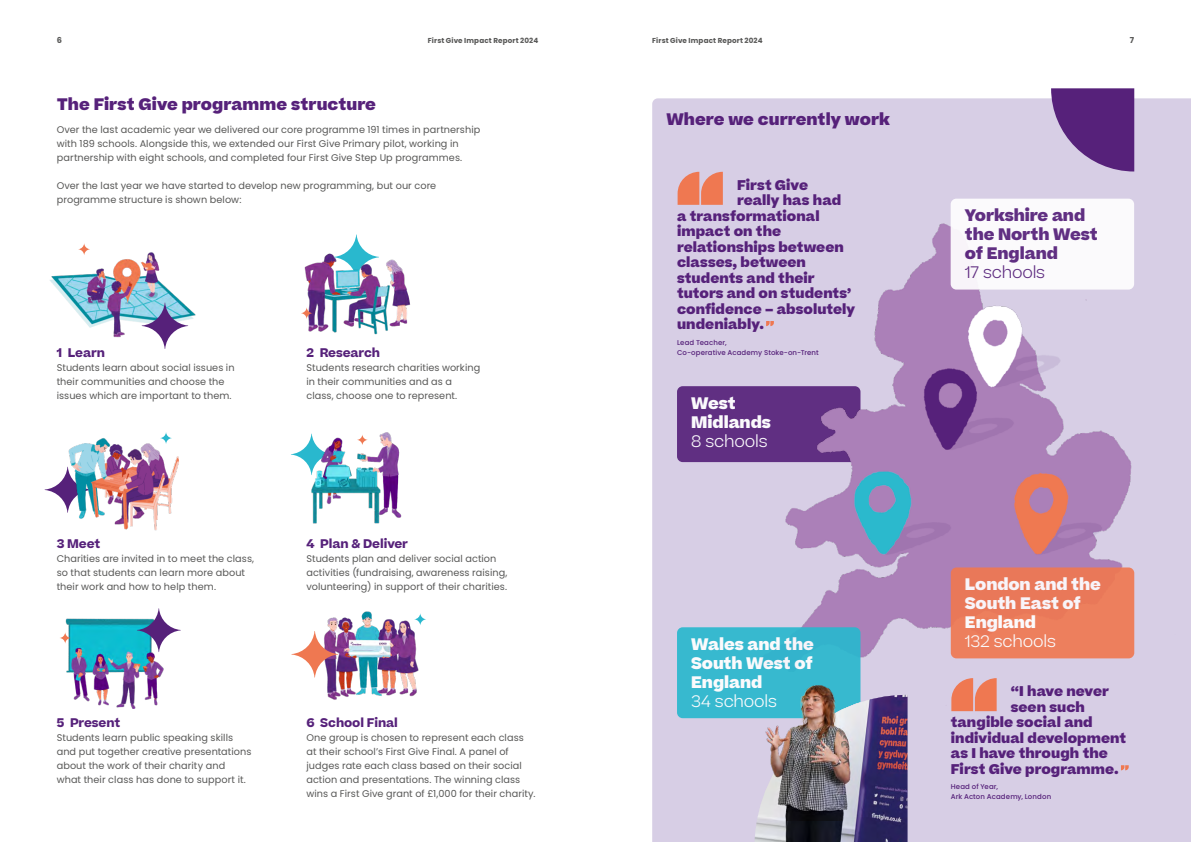
<style>
.page{position:relative;width:1191px;height:842px;background:#fff}
.page>*{position:absolute;margin:0;border:0;box-sizing:border-box;transform-origin:0 0}
.t1{font:800 16px/19px "Beatrice";color:#56217a}
.t2{font:800 16px/19px "Beatrice";letter-spacing:-.005em;color:#fff}
.t3{font:300 16px "Beatrice";letter-spacing:-.01em;color:#fff}
.t4{font:300 16px "Beatrice";letter-spacing:-.01em;color:#56217a}
.t5{font:800 13.5px "Beatrice";letter-spacing:.005em;color:#56217a}
.t6{font:800 13.5px "Beatrice";letter-spacing:-.015em;color:#56217a}
.t7{font:700 12px "Beatrice";letter-spacing:-.01em;color:#56217a}
.t8{font:9.7px/14px "Poppins";letter-spacing:.005em;color:#575756}
.t9{font:700 8.2px "Poppins";color:#575756}
.t10{font:700 7.2px "Poppins";letter-spacing:.02em;color:#575756}
.t11{font:500 7px/10px "Poppins";letter-spacing:.015em;color:#56217a}
</style>
<div class="page">
<div style="left:652px;top:98px;width:539px;height:744px;background:#d7cee5"></div>
<div style="left:677px;top:386px;width:183px;height:76px;background:#602f82;border-radius:6px"></div>
<img style="left:712px;top:179px;width:463px;height:529px">
<img style="left:50px;top:252px;width:146px;height:86px">
<svg style="left:142px;top:303px;width:46px;height:46px"></svg>
<svg style="left:78px;top:243px;width:12px;height:12px"></svg>
<img style="left:327px;top:611px;width:92px;height:89px">
<svg style="left:291px;top:631px;width:47px;height:47px"></svg>
<svg style="left:414px;top:613px;width:12px;height:12px"></svg>
<img style="left:65px;top:618px;width:99px;height:90px">
<svg style="left:137px;top:608px;width:44px;height:44px"></svg>
<svg style="left:60px;top:632px;width:11px;height:11px"></svg>
<svg style="left:291px;top:452px;width:7px;height:5px"></svg>
<img style="left:298px;top:432px;width:104px;height:92px">
<svg style="left:357px;top:435px;width:10px;height:10px"></svg>
<svg style="left:45px;top:488px;width:6px;height:4px"></svg>
<img style="left:51px;top:438px;width:128px;height:93px">
<svg style="left:160px;top:432px;width:12px;height:12px"></svg>
<svg style="left:354px;top:234px;width:5px;height:8px"></svg>
<img style="left:304px;top:242px;width:107px;height:93px">
<svg style="left:301px;top:307px;width:11px;height:12px"></svg>
<div style="left:950px;top:567px;width:184px;height:91px;background:#ed7f5d;border-radius:6px"></div>
<div style="left:950px;top:199px;width:184px;height:91px;background:#fff;border-radius:6px"></div>
<div style="left:677px;top:627px;width:183px;height:91px;background:#37b9cf;border-radius:6px"></div>
<svg style="left:1051px;top:88px;width:83px;height:83px;background:#714691"></svg>
<img style="left:754px;top:695px;width:153px;height:147px">
<img style="left:751px;top:673px;width:133px;height:147px">
<svg style="left:766px;top:321px;width:8px;height:5px"></svg>
<svg style="left:677px;top:172px;width:46px;height:33px;background:#ea886c"></svg>
<svg style="left:1121px;top:765px;width:7px;height:5px"></svg>
<svg style="left:951px;top:678px;width:45px;height:33px"></svg>
<p class="t9" style="left:57px;top:35px;width:7px">6</p>
<p class="t10" style="left:428px;top:36px;width:112px">First Give Impact Report 2024</p>
<p class="t10" style="left:652px;top:36px;width:112px">First Give Impact Report 2024</p>
<p class="t9" style="left:1129px;top:35px;width:6px">7</p>
<h1 class="t1" style="left:57px;top:95px;width:321px">The First Give programme structure</h1>
<p class="t8" style="left:57px;top:122px;width:425px">Over the last academic year we delivered our core programme 191 times in partnership with 189 schools. Alongside this, we extended our First Give Primary pilot, working in partnership with eight schools, and completed four First Give Step Up programmes.</p>
<p class="t8" style="left:57px;top:179px;width:381px">Over the last year we have started to develop new programming, but our core programme structure is shown below:</p>
<p class="t7" style="left:57px;top:345px;width:50px">1 Learn</p>
<p class="t8" style="left:57px;top:361px;width:179px">Students learn about social issues in their communities and choose the issues which are important to them.</p>
<p class="t7" style="left:306px;top:345px;width:75px">2 Research</p>
<p class="t8" style="left:306px;top:361px;width:175px">Students research charities working in their communities and as a class, choose one to represent.</p>
<p class="t7" style="left:57px;top:535px;width:45px">3 Meet</p>
<p class="t8" style="left:57px;top:551px;width:199px">Charities are invited in to meet the class, so that students can learn more about their work and how to help them.</p>
<p class="t7" style="left:57px;top:714px;width:65px">5 Present</p>
<p class="t8" style="left:57px;top:731px;width:196px">Students learn public speaking skills and put together creative presentations about the work of their charity and what their class has done to support it.</p>
<p class="t7" style="left:306px;top:535px;width:103px">4 Plan &amp; Deliver</p>
<p class="t8" style="left:306px;top:551px;width:202px">Students plan and deliver social action activities (fundraising, awareness raising, volunteering) in support of their charities.</p>
<p class="t7" style="left:306px;top:714px;width:93px">6 School Final</p>
<p class="t8" style="left:306px;top:731px;width:230px">One group is chosen to represent each class at their school’s First Give Final. A panel of judges rate each class based on their social action and presentations. The winning class wins a First Give grant of £1,000 for their charity.</p>
<h1 class="t1" style="left:666px;top:110px;width:225px">Where we currently work</h1>
<h2 class="t5" style="left:737px;top:175px;width:72px">First Give</h2>
<h2 class="t5" style="left:737px;top:191px;width:106px">really has had</h2>
<h2 class="t5" style="left:677px;top:206px;width:144px">a transformational</h2>
<h2 class="t5" style="left:677px;top:222px;width:106px">impact on the</h2>
<h2 class="t5" style="left:677px;top:237px;width:168px">relationships between</h2>
<h2 class="t5" style="left:677px;top:253px;width:130px">classes, between</h2>
<h2 class="t5" style="left:677px;top:269px;width:139px">students and their</h2>
<h2 class="t5" style="left:677px;top:284px;width:176px">tutors and on students’</h2>
<h2 class="t5" style="left:677px;top:300px;width:180px">confidence – absolutely</h2>
<h2 class="t5" style="left:677px;top:315px;width:88px">undeniably.</h2>
<p class="t11" style="left:677px;top:338px;width:143px">Lead Teacher,<br>Co-operative Academy Stoke-on-Trent</p>
<h1 class="t2" style="left:691px;top:394px;width:81px">West<br>Midlands</h1>
<h1 class="t3" style="left:691px;top:431px;width:78px">8 schools</h1>
<h1 class="t2" style="left:691px;top:635px;width:124px;text-align:justify">Wales and the South West of England</h1>
<h1 class="t3" style="left:691px;top:691px;width:87px">34 schools</h1>
<h1 class="t1" style="left:964px;top:206px;width:134px">Yorkshire and the North West of England</h1>
<h1 class="t4" style="left:964px;top:262px;width:82px">17 schools</h1>
<h1 class="t2" style="left:965px;top:575px;width:137px">London and the<br>South East of<br>England</h1>
<h1 class="t3" style="left:965px;top:631px;width:93px">132 schools</h1>
<h2 class="t6" style="left:1010px;top:682px;width:100px">“I have never</h2>
<h2 class="t5" style="left:1010px;top:697px;width:76px">seen such</h2>
<h2 class="t5" style="left:950px;top:713px;width:143px">tangible social and</h2>
<h2 class="t5" style="left:950px;top:728px;width:177px">individual development</h2>
<h2 class="t5" style="left:950px;top:744px;width:159px">as I have through the</h2>
<h2 class="t5" style="left:950px;top:759px;width:169px">First Give programme.</h2>
<p class="t11" style="left:950px;top:782px;width:102px">Head of Year,<br>Ark Acton Academy, London</p>
</div>
